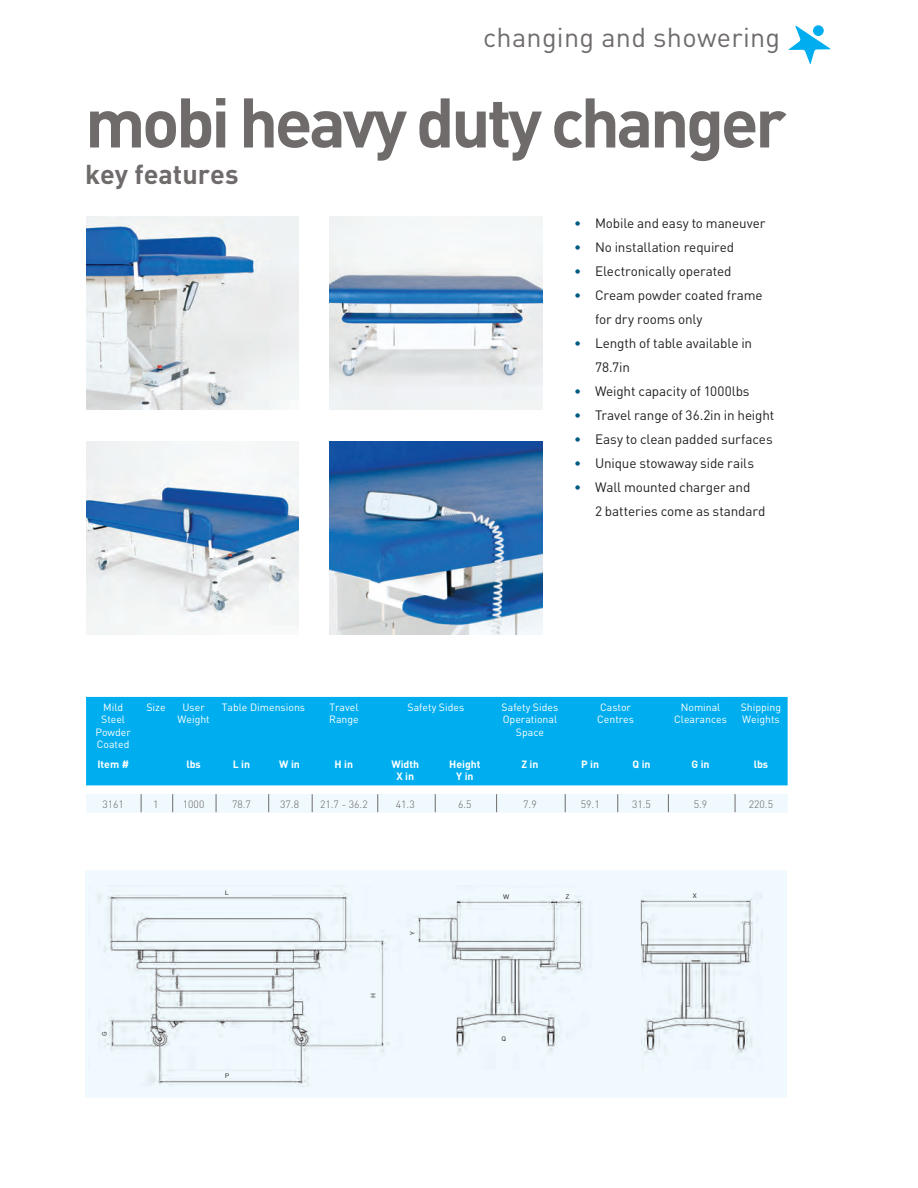
<style>
.page{position:relative;width:918px;height:1188px;background:#fff}
.page>*{position:absolute;margin:0;border:0;box-sizing:border-box;transform-origin:0 0}
.t1{font:700 69px "RPDIN";letter-spacing:-.05em;color:#6f6b6b}
.t2{font:27px "RPDIN";letter-spacing:.01em;color:#6f6b6b}
.t3{font:700 27px "RPDIN";color:#6f6b6b}
.t4{font:13.5px/24px "RPDIN";letter-spacing:-.01em;color:#231f20}
.t5{font:10.5px/12.6px "RPDIN";color:#fff;text-align:center}
.t6{font:300 10.5px "RPDIN";color:#636366}
.t7{font:700 10.5px/12.6px "RPDIN";color:#fff;text-align:center}
.t8{font:6.45px "RPDIN";color:#231f20;scale:1.11 1}
.s1{color:#005983}
</style>
<div class="page">
<img style="left:86px;top:217px;width:212px;height:192px">
<img style="left:330px;top:217px;width:212px;height:192px">
<img style="left:86px;top:442px;width:212px;height:193px">
<img style="left:330px;top:442px;width:212px;height:193px">
<div style="left:85px;top:870px;width:702px;height:228px;background:#f0f9fd"></div>
<img style="left:98px;top:893px;width:655px;height:194px">
<div style="left:86px;top:697px;width:702px;height:88px;background:#00aeef"></div>
<div style="left:86px;top:794px;width:701px;height:19px;background:#f0f9fd"></div>
<svg style="left:788px;top:26px;width:43px;height:38px"></svg>
<div style="left:813px;top:25px;width:11px;height:11px;background:#00aeef;border-radius:50%"></div>
<p class="t2" style="left:483px;top:21px;width:299px">changing and showering</p>
<p class="t1" style="left:85px;top:77px;width:703px">mobi heavy duty changer</p>
<p class="t3" style="left:85px;top:157px;width:155px">key features</p>
<p class="t4" style="left:574px;top:210px;width:193px"><span class="s1">•</span> Mobile and easy to maneuver</p>
<p class="t4" style="left:574px;top:234px;width:162px"><span class="s1">•</span> No installation required</p>
<p class="t4" style="left:574px;top:258px;width:159px"><span class="s1">•</span> Electronically operated</p>
<p class="t4" style="left:595px;top:282px;width:169px;text-indent:-21px"><span class="s1">•</span> Cream powder coated frame for dry rooms only</p>
<p class="t4" style="left:595px;top:330px;width:159px;text-indent:-21px"><span class="s1">•</span> Length of table available in<br>78.7in</p>
<p class="t4" style="left:574px;top:378px;width:177px"><span class="s1">•</span> Weight capacity of 1000lbs</p>
<p class="t4" style="left:574px;top:402px;width:202px"><span class="s1">•</span> Travel range of 36.2in in height</p>
<p class="t4" style="left:574px;top:426px;width:200px"><span class="s1">•</span> Easy to clean padded surfaces</p>
<p class="t4" style="left:574px;top:450px;width:182px"><span class="s1">•</span> Unique stowaway side rails</p>
<p class="t4" style="left:595px;top:474px;width:172px;text-indent:-21px"><span class="s1">•</span> Wall mounted charger and<br>2 batteries come as standard</p>
<p class="t5" style="left:95px;top:700px;width:37px">Mild<br>Steel<br>Powder<br>Coated</p>
<p class="t5" style="left:146px;top:700px;width:21px">Size</p>
<p class="t5" style="left:182px;top:700px;width:24px">User</p>
<p class="t5" style="left:178px;top:713px;width:34px">Weight</p>
<p class="t5" style="left:222px;top:700px;width:85px">Table Dimensions</p>
<p class="t5" style="left:329px;top:700px;width:31px;text-align:left">Travel<br>Range</p>
<p class="t5" style="left:408px;top:700px;width:58px">Safety Sides</p>
<p class="t5" style="left:502px;top:700px;width:58px">Safety Sides<br>Operational<br>Space</p>
<p class="t5" style="left:600px;top:700px;width:32px">Castor</p>
<p class="t5" style="left:597px;top:713px;width:38px">Centres</p>
<p class="t5" style="left:681px;top:700px;width:41px">Nominal</p>
<p class="t5" style="left:674px;top:713px;width:54px">Clearances</p>
<p class="t5" style="left:741px;top:700px;width:42px">Shipping</p>
<p class="t5" style="left:742px;top:713px;width:39px">Weights</p>
<p class="t7" style="left:97px;top:757px;width:33px">Item #</p>
<p class="t7" style="left:186px;top:757px;width:16px">lbs</p>
<p class="t7" style="left:233px;top:757px;width:19px">L in</p>
<p class="t7" style="left:279px;top:757px;width:22px">W in</p>
<p class="t7" style="left:335px;top:757px;width:20px">H in</p>
<p class="t7" style="left:391px;top:757px;width:29px">Width<br>X in</p>
<p class="t7" style="left:449px;top:757px;width:33px">Height<br>Y in</p>
<p class="t7" style="left:521px;top:757px;width:19px">Z in</p>
<p class="t7" style="left:581px;top:757px;width:19px">P in</p>
<p class="t7" style="left:632px;top:757px;width:20px">Q in</p>
<p class="t7" style="left:692px;top:757px;width:20px">G in</p>
<p class="t7" style="left:754px;top:757px;width:16px">lbs</p>
<p class="t6" style="left:102px;top:797px;width:23px">3161</p>
<p class="t6" style="left:153px;top:797px;width:7px">1</p>
<p class="t6" style="left:183px;top:797px;width:23px">1000</p>
<p class="t6" style="left:232px;top:797px;width:20px">78.7</p>
<p class="t6" style="left:280px;top:797px;width:20px">37.8</p>
<p class="t6" style="left:320px;top:797px;width:49px">21.7 - 36.2</p>
<p class="t6" style="left:396px;top:797px;width:20px">41.3</p>
<p class="t6" style="left:458px;top:797px;width:15px">6.5</p>
<p class="t6" style="left:523px;top:797px;width:15px">7.9</p>
<p class="t6" style="left:581px;top:797px;width:20px">59.1</p>
<p class="t6" style="left:632px;top:797px;width:20px">31.5</p>
<p class="t6" style="left:694px;top:797px;width:15px">5.9</p>
<p class="t6" style="left:749px;top:797px;width:26px">220.5</p>
<p class="t8" style="left:101px;top:1036px;width:6px;rotate:-90deg">G</p>
<p class="t8" style="left:225px;top:889px;width:5px">L</p>
<p class="t8" style="left:225px;top:1072px;width:6px">P</p>
<p class="t8" style="left:369px;top:998px;width:6px;rotate:-90deg">H</p>
<p class="t8" style="left:409px;top:935px;width:5px;rotate:-90deg">Y</p>
<p class="t8" style="left:503px;top:893px;width:7px">W</p>
<p class="t8" style="left:565px;top:892px;width:5px">Z</p>
<p class="t8" style="left:693px;top:892px;width:5px">X</p>
<p class="t8" style="left:501px;top:1035px;width:6px">Q</p>
</div>
